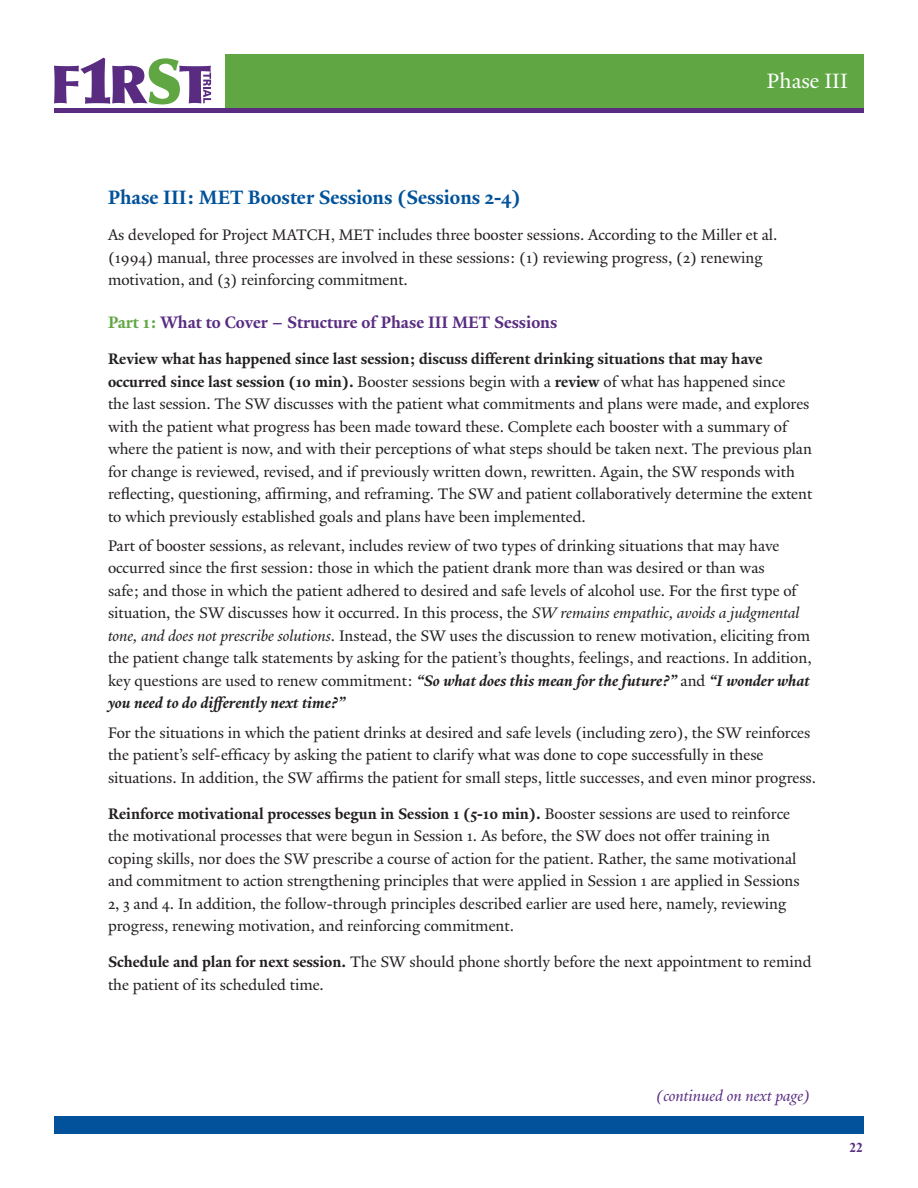
<style>
.page{position:relative;width:918px;height:1188px;background:#fff}
.page>*{position:absolute;margin:0;border:0;box-sizing:border-box;transform-origin:0 0}
.t1{font:22.5px "Yale Design";color:#fff}
.t2{font:700 21px "Yale Design";color:#01529a}
.t3{font:700 18px "Yale Design";color:#592c82}
.t4{font:16.5px/22.5px "Yale Design";color:#231f20}
.t5{font:italic 16.5px "Yale Design";color:#592c82}
.t6{font:700 13.5px "Times New Roman";color:#592c82}
.s1{color:#60a744}
.s2{font-weight:700}
.s3{font-style:italic}
.s4{font-weight:700;font-style:italic}
</style>
<div class="page">
<div style="left:226px;top:54px;width:638px;height:54px;background:#60a744"></div>
<hr style="left:54px;top:108px;width:810px;height:4px;background:#592c82">
<div style="left:54px;top:1117px;width:810px;height:17px;background:#01529a"></div>
<svg style="left:54px;top:58px;width:157px;height:46px"></svg>
<p class="t1" style="left:767px;top:68px;width:82px">Phase III</p>
<p class="t2" style="left:108px;top:185px;width:414px">Phase III: MET Booster Sessions (Sessions 2-4)</p>
<p class="t4" style="left:108px;top:224px;width:671px">As developed for Project MATCH, MET includes three booster sessions. According to the Miller et al. (1994) manual, three processes are involved in these sessions: (1) reviewing progress, (2) renewing motivation, and (3) reinforcing commitment.</p>
<p class="t3" style="left:108px;top:312px;width:451px"><span class="s1">Part 1:</span> What to Cover – Structure of Phase III MET Sessions</p>
<p class="t4" style="left:108px;top:347px;width:706px"><span class="s2">Review what has happened since last session; discuss different drinking situations that may have occurred since last session (10 min).</span> Booster sessions begin with a <span class="s2">review</span> of what has happened since<br>the last session. The SW discusses with the patient what commitments and plans were made, and explores with the patient what progress has been made toward these. Complete each booster with a summary of where the patient is now, and with their perceptions of what steps should be taken next. The previous plan for change is reviewed, revised, and if previously written down, rewritten. Again, the SW responds with reflecting, questioning, affirming, and reframing. The SW and patient collaboratively determine the extent to which previously established goals and plans have been implemented.</p>
<p class="t4" style="left:108px;top:534px;width:705px">Part of booster sessions, as relevant, includes review of two types of drinking situations that may have occurred since the first session: those in which the patient drank more than was desired or than was<br>safe; and those in which the patient adhered to desired and safe levels of alcohol use. For the first type of situation, the SW discusses how it occurred. In this process, the <span class="s3">SW remains empathic, avoids a judgmental tone, and does not prescribe solutions</span>. Instead, the SW uses the discussion to renew motivation, eliciting from the patient change talk statements by asking for the patient’s thoughts, feelings, and reactions. In addition, key questions are used to renew commitment: <span class="s4">“So what does this mean for the future?”</span> and <span class="s4">“I wonder what you need to do differently next time?”</span></p>
<p class="t4" style="left:108px;top:721px;width:710px">For the situations in which the patient drinks at desired and safe levels (including zero), the SW reinforces the patient’s self-efficacy by asking the patient to clarify what was done to cope successfully in these situations. In addition, the SW affirms the patient for small steps, little successes, and even minor progress.</p>
<p class="t4" style="left:108px;top:802px;width:693px"><span class="s2">Reinforce motivational processes begun in Session 1 (5-10 min).</span> Booster sessions are used to reinforce the motivational processes that were begun in Session 1. As before, the SW does not offer training in coping skills, nor does the SW prescribe a course of action for the patient. Rather, the same motivational and commitment to action strengthening principles that were applied in Session 1 are applied in Sessions 2, 3 and 4. In addition, the follow-through principles described earlier are used here, namely, reviewing progress, renewing motivation, and reinforcing commitment.</p>
<p class="t4" style="left:108px;top:950px;width:705px"><span class="s2">Schedule and plan for next session.</span> The SW should phone shortly before the next appointment to remind the patient of its scheduled time.</p>
<p class="t5" style="left:657px;top:1086px;width:155px">(continued on next page)</p>
<p class="t6" style="left:849px;top:1138px;width:15px">22</p>
</div>
